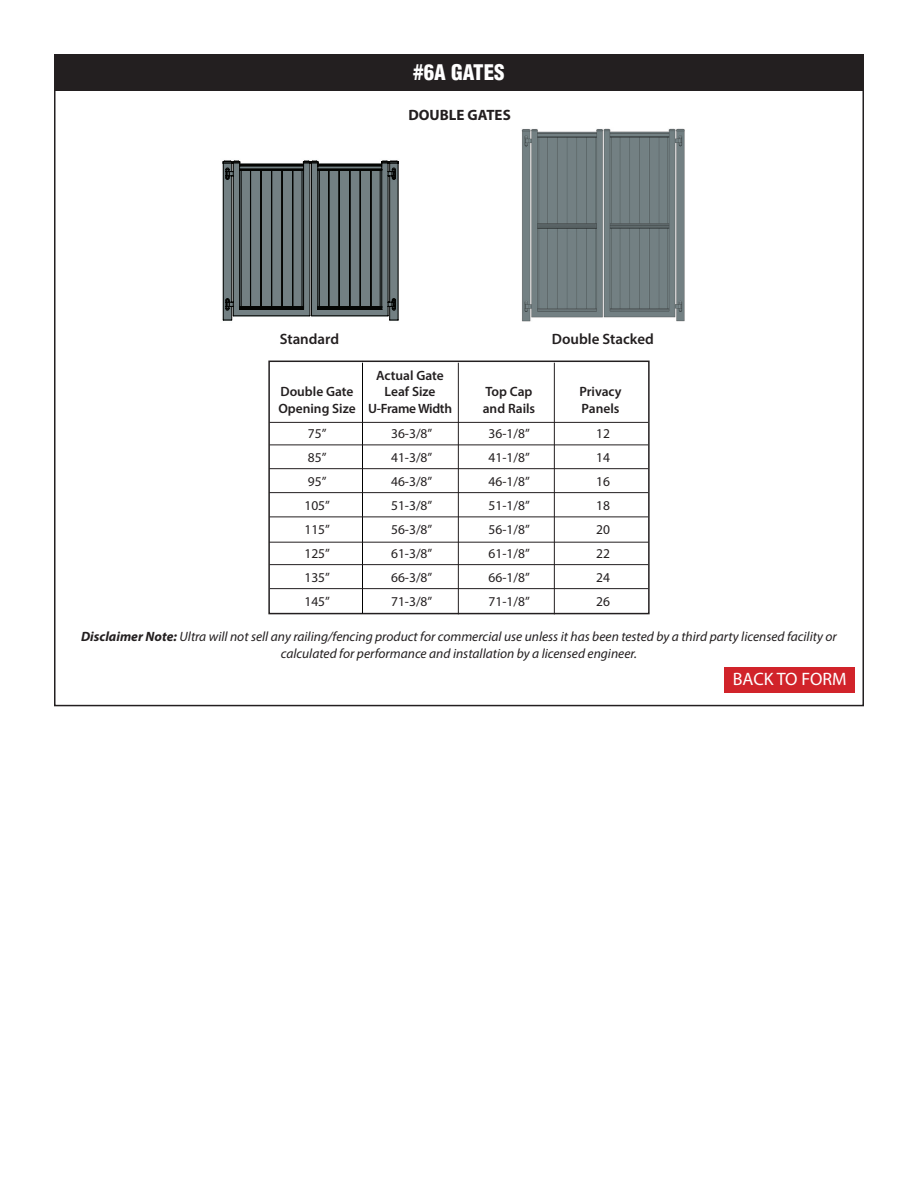
<style>
.page{position:relative;width:918px;height:1188px;background:#fff}
.page>*{position:absolute;margin:0;border:0;box-sizing:border-box;transform-origin:0 0}
.t1{font:900 condensed 21px "Helvetica";color:#fff}
.t2{font:18px "Myriad Pro";color:#fff}
.t3{font:600 15px "Myriad Pro";color:#231f20}
.t4{font:700 15px "Myriad Pro";color:#231f20}
.t5{font:italic 13.5px/16.5px "Myriad Pro";color:#231f20;text-align:center}
.t6{font:13.5px "Myriad Pro";color:#231f20}
.t7{font:600 13.5px "Myriad Pro";color:#231f20}
.s1{font-weight:700}
</style>
<div class="page">
<div style="left:268px;top:361px;width:382px;height:253px;border:2px solid #231f20"></div>
<div style="left:55px;top:55px;width:808px;height:36px;background:#231f20"></div>
<div style="left:724px;top:667px;width:130px;height:25px;background:#d1232a"></div>
<hr style="left:362px;top:363px;width:1px;height:250px;background:#000">
<hr style="left:458px;top:363px;width:1px;height:251px;background:#231f20">
<hr style="left:270px;top:445px;width:378px;height:1px;background:#231f20">
<hr style="left:269px;top:468px;width:379px;height:1px;background:#231f20">
<hr style="left:269px;top:492px;width:379px;height:1px;background:#231f20">
<hr style="left:270px;top:517px;width:378px;height:1px;background:#231f20">
<hr style="left:269px;top:542px;width:380px;height:1px;background:#231f20">
<hr style="left:270px;top:588px;width:378px;height:1px;background:#231f20">
<hr style="left:270px;top:564px;width:378px;height:1px;background:#231f20">
<hr style="left:270px;top:422px;width:378px;height:1px;background:#231f20">
<hr style="left:554px;top:363px;width:1px;height:251px;background:#231f20">
<svg style="left:222px;top:161px;width:177px;height:160px;background:#606a6c"></svg>
<img style="left:521px;top:128px;width:164px;height:194px">
<h1 class="t1" style="left:413px;top:59px;width:93px">#6A GATES</h1>
<p class="t4" style="left:408px;top:105px;width:104px">DOUBLE GATES</p>
<p class="t3" style="left:280px;top:330px;width:61px">Standard</p>
<p class="t7" style="left:376px;top:367px;width:69px">Actual Gate</p>
<p class="t3" style="left:552px;top:330px;width:104px">Double Stacked</p>
<p class="t7" style="left:280px;top:383px;width:75px">Double Gate</p>
<p class="t7" style="left:385px;top:383px;width:52px">Leaf Size</p>
<p class="t7" style="left:486px;top:383px;width:48px">Top Cap</p>
<p class="t7" style="left:579px;top:383px;width:44px">Privacy</p>
<p class="t7" style="left:278px;top:400px;width:175px">Opening Size U-Frame Width</p>
<p class="t7" style="left:483px;top:400px;width:54px">and Rails</p>
<p class="t7" style="left:582px;top:400px;width:39px">Panels</p>
<p class="t6" style="left:308px;top:425px;width:20px">75”</p>
<p class="t6" style="left:391px;top:425px;width:43px">36-3/8”</p>
<p class="t6" style="left:489px;top:425px;width:43px">36-1/8”</p>
<p class="t6" style="left:596px;top:425px;width:15px">12</p>
<p class="t6" style="left:308px;top:449px;width:20px">85”</p>
<p class="t6" style="left:391px;top:449px;width:43px">41-3/8”</p>
<p class="t6" style="left:489px;top:449px;width:43px">41-1/8”</p>
<p class="t6" style="left:596px;top:449px;width:15px">14</p>
<p class="t6" style="left:308px;top:473px;width:20px">95”</p>
<p class="t6" style="left:391px;top:473px;width:43px">46-3/8”</p>
<p class="t6" style="left:489px;top:473px;width:43px">46-1/8”</p>
<p class="t6" style="left:596px;top:473px;width:15px">16</p>
<p class="t6" style="left:304px;top:497px;width:27px">105”</p>
<p class="t6" style="left:391px;top:497px;width:43px">51-3/8”</p>
<p class="t6" style="left:489px;top:497px;width:43px">51-1/8”</p>
<p class="t6" style="left:596px;top:497px;width:15px">18</p>
<p class="t6" style="left:304px;top:521px;width:27px">115”</p>
<p class="t6" style="left:391px;top:521px;width:43px">56-3/8”</p>
<p class="t6" style="left:489px;top:521px;width:43px">56-1/8”</p>
<p class="t6" style="left:596px;top:521px;width:15px">20</p>
<p class="t6" style="left:304px;top:545px;width:27px">125”</p>
<p class="t6" style="left:391px;top:545px;width:43px">61-3/8”</p>
<p class="t6" style="left:489px;top:545px;width:43px">61-1/8”</p>
<p class="t6" style="left:596px;top:545px;width:15px">22</p>
<p class="t6" style="left:304px;top:569px;width:27px">135”</p>
<p class="t6" style="left:391px;top:569px;width:43px">66-3/8”</p>
<p class="t6" style="left:489px;top:569px;width:43px">66-1/8”</p>
<p class="t6" style="left:596px;top:569px;width:15px">24</p>
<p class="t6" style="left:304px;top:593px;width:27px">145”</p>
<p class="t6" style="left:391px;top:593px;width:43px">71-3/8”</p>
<p class="t6" style="left:489px;top:593px;width:43px">71-1/8”</p>
<p class="t6" style="left:596px;top:593px;width:15px">26</p>
<p class="t5" style="left:81px;top:628px;width:757px"><span class="s1">Disclaimer Note:</span> Ultra will not sell any railing/fencing product for commercial use unless it has been tested by a third party licensed facility or calculated for performance and installation by a licensed engineer.</p>
<h2 class="t2" style="left:733px;top:668px;width:115px">BACK TO FORM</h2>
</div>
